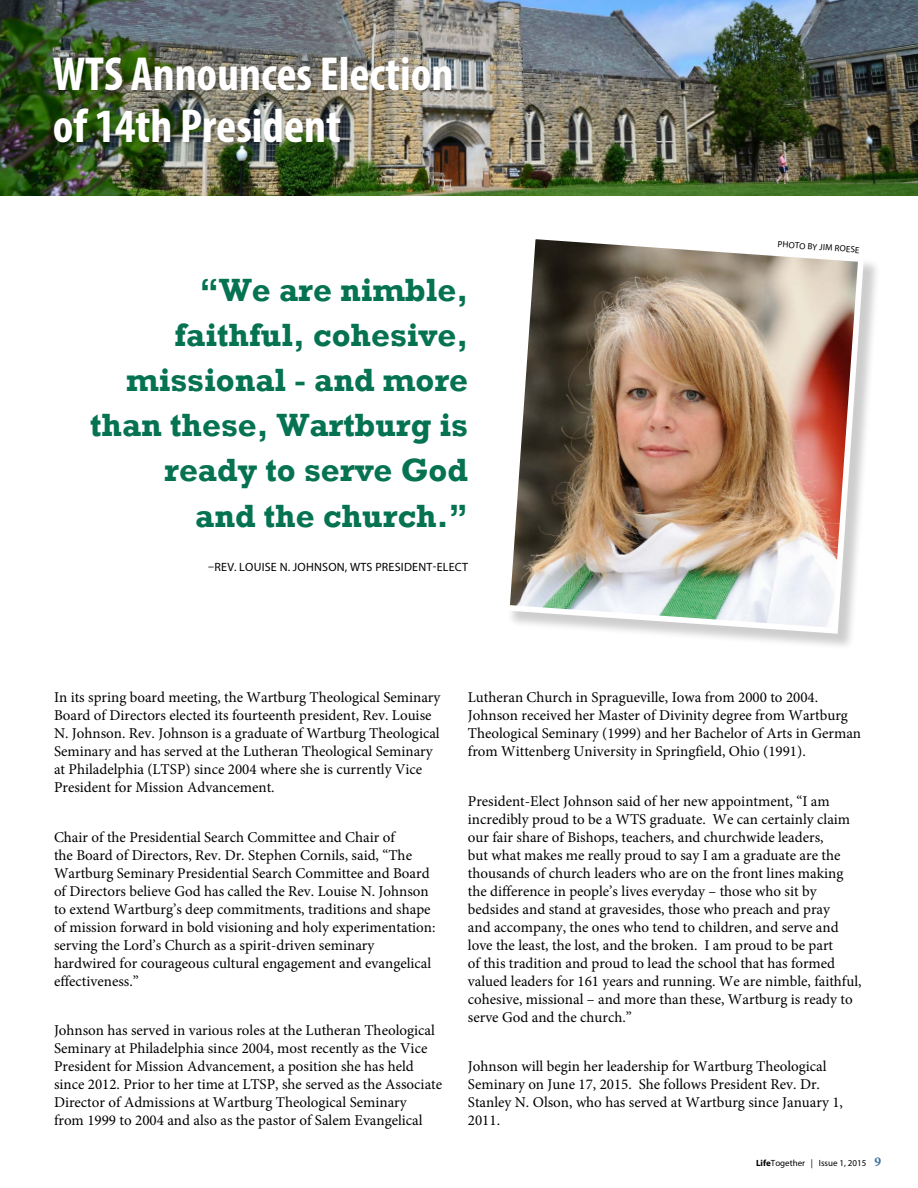
<style>
.page{position:relative;width:918px;height:1188px;background:#fff}
.page>*{position:absolute;margin:0;border:0;box-sizing:border-box;transform-origin:0 0}
.t1{font:700 condensed 48px/51.8px "Myriad Pro";color:#fff}
.t2{font:700 33px/45px "Rockwell";color:#057251;text-align:right}
.t3{font:15px/18px "Minion Pro";color:#000}
.t4{font:12px "Myriad Pro";letter-spacing:.02em;color:#000}
.t5{font:9px "Myriad Pro";color:#000}
.s1{font-weight:700}
.s2{font-family:"Minion Pro";font-weight:700;font-size:13.5px;color:#44729e}
</style>
<div class="page">
<img style="left:0;top:0;width:918px;height:195px">
<div style="left:53px;top:56px;width:402px;height:91px;background:#000;opacity:.2"></div>
<div style="left:506px;top:235px;width:375px;height:416px;background:#000;opacity:.2"></div>
<img style="left:506px;top:235px;width:361px;height:402px">
<h1 class="t1" style="left:53px;top:47px;width:402px">WTS Announces Election of 14th President</h1>
<h2 class="t2" style="left:90px;top:268px;width:380px">“We are nimble, faithful, cohesive, missional - and more than these, Wartburg is ready to serve God<br>and the church.”</h2>
<p class="t4" style="left:208px;top:560px;width:261px">–REV. LOUISE N. JOHNSON, WTS PRESIDENT-ELECT</p>
<p class="t5" style="left:778px;top:239px;width:83px;rotate:4deg">PHOTO BY JIM ROESE</p>
<p class="t3" style="left:54px;top:688px;width:388px">In its spring board meeting, the Wartburg Theological Seminary Board of Directors elected its fourteenth president, Rev. Louise N. Johnson. Rev. Johnson is a graduate of Wartburg Theological Seminary and has served at the Lutheran Theological Seminary at Philadelphia (LTSP) since 2004 where she is currently Vice President for Mission Advancement.</p>
<p class="t3" style="left:54px;top:828px;width:383px">Chair of the Presidential Search Committee and Chair of<br>the Board of Directors, Rev. Dr. Stephen Cornils, said, “The Wartburg Seminary Presidential Search Committee and Board of Directors believe God has called the Rev. Louise N. Johnson to extend Wartburg’s deep commitments, traditions and shape of mission forward in bold visioning and holy experimentation: serving the Lord’s Church as a spirit-driven seminary hardwired for courageous cultural engagement and evangelical effectiveness.”</p>
<p class="t3" style="left:54px;top:1021px;width:390px">Johnson has served in various roles at the Lutheran Theological Seminary at Philadelphia since 2004, most recently as the Vice President for Mission Advancement, a position she has held since 2012. Prior to her time at LTSP, she served as the Associate Director of Admissions at Wartburg Theological Seminary<br>from 1999 to 2004 and also as the pastor of Salem Evangelical</p>
<p class="t3" style="left:468px;top:688px;width:395px">Lutheran Church in Spragueville, Iowa from 2000 to 2004.<br>Johnson received her Master of Divinity degree from Wartburg Theological Seminary (1999) and her Bachelor of Arts in German from Wittenberg University in Springfield, Ohio (1991).</p>
<p class="t3" style="left:468px;top:792px;width:395px">President-Elect Johnson said of her new appointment, “I am incredibly proud to be a WTS graduate. We can certainly claim our fair share of Bishops, teachers, and churchwide leaders,<br>but what makes me really proud to say I am a graduate are the thousands of church leaders who are on the front lines making the difference in people’s lives everyday – those who sit by bedsides and stand at gravesides, those who preach and pray<br>and accompany, the ones who tend to children, and serve and love the least, the lost, and the broken. I am proud to be part<br>of this tradition and proud to lead the school that has formed valued leaders for 161 years and running. We are nimble, faithful, cohesive, missional – and more than these, Wartburg is ready to serve God and the church.”</p>
<p class="t3" style="left:468px;top:1057px;width:377px">Johnson will begin her leadership for Wartburg Theological Seminary on June 17, 2015. She follows President Rev. Dr.<br>Stanley N. Olson, who has served at Wartburg since January 1, 2011.</p>
<p class="t5" style="left:756px;top:1157px;width:127px"><span class="s1">Life</span>Together | Issue 1, 2015 <span class="s2">9</span></p>
</div>
